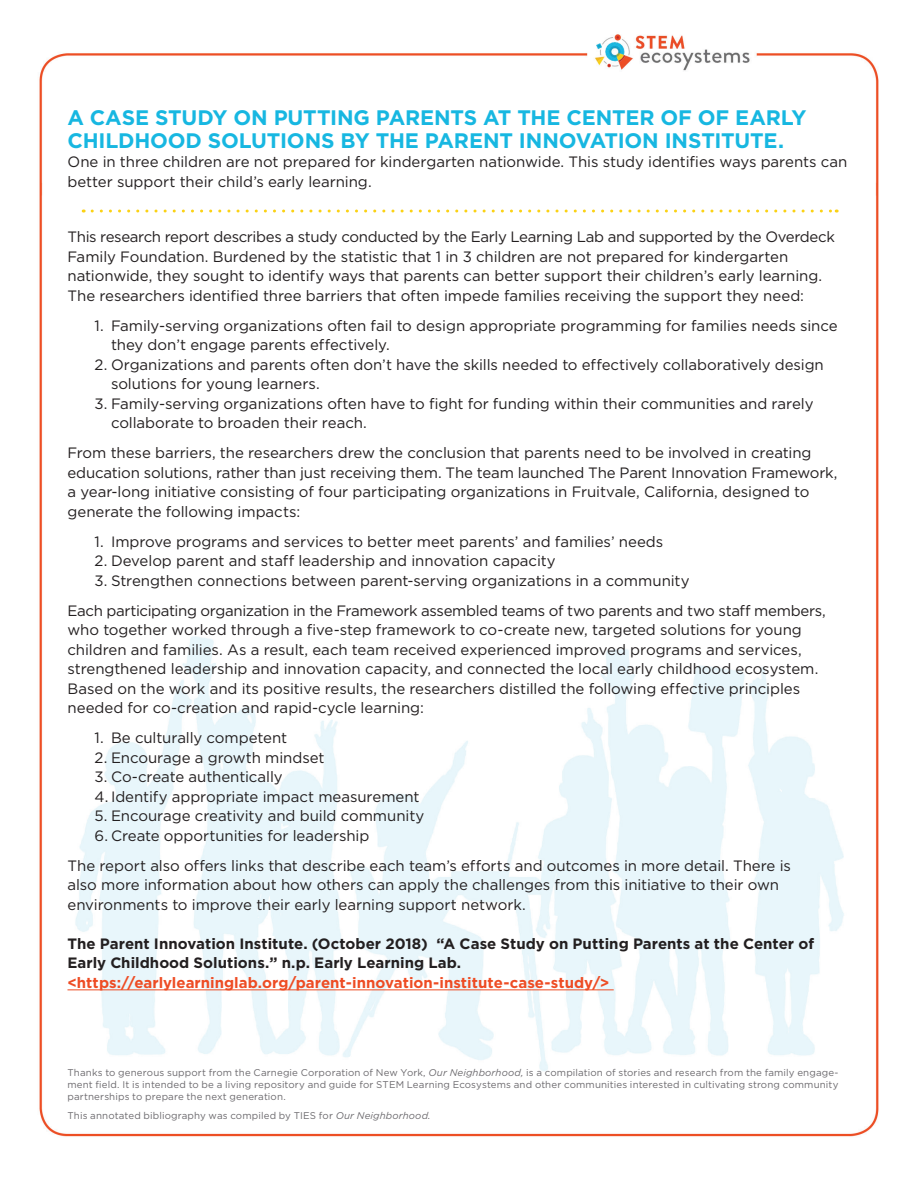
<style>
.page{position:relative;width:918px;height:1188px;background:#fff}
.page>*{position:absolute;margin:0;border:0;box-sizing:border-box;transform-origin:0 0}
.t1{font:700 21px/22.5px "Gotham";letter-spacing:-.01em;color:#17b7e1}
.t2{font:15px/19.5px "Gotham";letter-spacing:-.005em;color:#231f20}
.t3{font:700 15px/19.5px "Gotham";color:#231f20}
.t4{font:700 15px "Gotham";color:#ee4c24}
.t5{font:9.75px/11.7px "Gotham";letter-spacing:.015em;color:#6c6a6e;text-align:justify}
.s1{font-style:italic}
</style>
<div class="page">
<img style="left:39px;top:34px;width:840px;height:1103px">
<hr style="left:68px;top:990px;width:546px;height:1px;background:#ee4c24">
<svg style="left:92px;top:210px;width:745px;height:3px"></svg>
<h1 class="t1" style="left:68px;top:106px;width:741px">A CASE STUDY ON PUTTING PARENTS AT THE CENTER OF OF EARLY<br>CHILDHOOD SOLUTIONS BY THE PARENT INNOVATION INSTITUTE.</h1>
<p class="t2" style="left:68px;top:152px;width:781px">One in three children are not prepared for kindergarten nationwide. This study identifies ways parents can better support their child’s early learning.</p>
<p class="t2" style="left:68px;top:227px;width:769px">This research report describes a study conducted by the Early Learning Lab and supported by the Overdeck Family Foundation. Burdened by the statistic that 1 in 3 children are not prepared for kindergarten nationwide, they sought to identify ways that parents can better support their children’s early learning.<br>The researchers identified three barriers that often impede families receiving the support they need:</p>
<p class="t2" style="left:111px;top:316px;width:728px;text-indent:-16px">1. Family-serving organizations often fail to design appropriate programming for families needs since they don’t engage parents effectively.</p>
<p class="t2" style="left:111px;top:355px;width:714px;text-indent:-16px">2. Organizations and parents often don’t have the skills needed to effectively collaboratively design solutions for young learners.</p>
<p class="t2" style="left:111px;top:394px;width:704px;text-indent:-16px">3. Family-serving organizations often have to fight for funding within their communities and rarely collaborate to broaden their reach.</p>
<p class="t2" style="left:68px;top:443px;width:771px">From these barriers, the researchers drew the conclusion that parents need to be involved in creating education solutions, rather than just receiving them. The team launched The Parent Innovation Framework, a year-long initiative consisting of four participating organizations in Fruitvale, California, designed to generate the following impacts:</p>
<p class="t2" style="left:94px;top:532px;width:570px">1. Improve programs and services to better meet parents’ and families’ needs</p>
<p class="t2" style="left:94px;top:551px;width:463px">2. Develop parent and staff leadership and innovation capacity</p>
<p class="t2" style="left:68px;top:565px;width:760px;line-height:30px;text-indent:27px">3. Strengthen connections between parent-serving organizations in a community<br>Each participating organization in the Framework assembled teams of two parents and two staff members,</p>
<p class="t2" style="left:68px;top:620px;width:752px">who together worked through a five-step framework to co-create new, targeted solutions for young children and families. As a result, each team received experienced improved programs and services, strengthened leadership and innovation capacity, and connected the local early childhood ecosystem.<br>Based on the work and its positive results, the researchers distilled the following effective principles needed for co-creation and rapid-cycle learning:</p>
<p class="t2" style="left:94px;top:728px;width:194px">1. Be culturally competent</p>
<p class="t2" style="left:94px;top:748px;width:231px">2. Encourage a growth mindset</p>
<p class="t2" style="left:94px;top:767px;width:190px">3. Co-create authentically</p>
<p class="t2" style="left:94px;top:787px;width:327px">4. Identify appropriate impact measurement</p>
<p class="t2" style="left:94px;top:806px;width:331px">5. Encourage creativity and build community</p>
<p class="t2" style="left:67px;top:820px;width:725px;line-height:30px;text-indent:27px">6. Create opportunities for leadership<br>The report also offers links that describe each team’s efforts and outcomes in more detail. There is</p>
<p class="t2" style="left:67px;top:875px;width:713px">also more information about how others can apply the challenges from this initiative to their own environments to improve their early learning support network.</p>
<p class="t3" style="left:67px;top:933px;width:748px">The Parent Innovation Institute. (October 2018) “A Case Study on Putting Parents at the Center of<br>Early Childhood Solutions.” n.p. Early Learning Lab.</p>
<p class="t4" style="left:67px;top:974px;width:544px">&lt;https://earlylearninglab.org/parent-innovation-institute-case-study/&gt;</p>
<p class="t5" style="left:68px;top:1067px;width:773px">Thanks to generous support from the Carnegie Corporation of New York, <span class="s1">Our Neighborhood,</span> is a compilation of stories and research from the family engage&shy;ment field. It is intended to be a living repository and guide for STEM Learning Ecosystems and other communities interested in cultivating strong community partnerships to prepare the next generation.</p>
<p class="t5" style="left:68px;top:1110px;width:365px">This annotated bibliography was compiled by TIES for <span class="s1">Our Neighborhood.</span></p>
</div>
